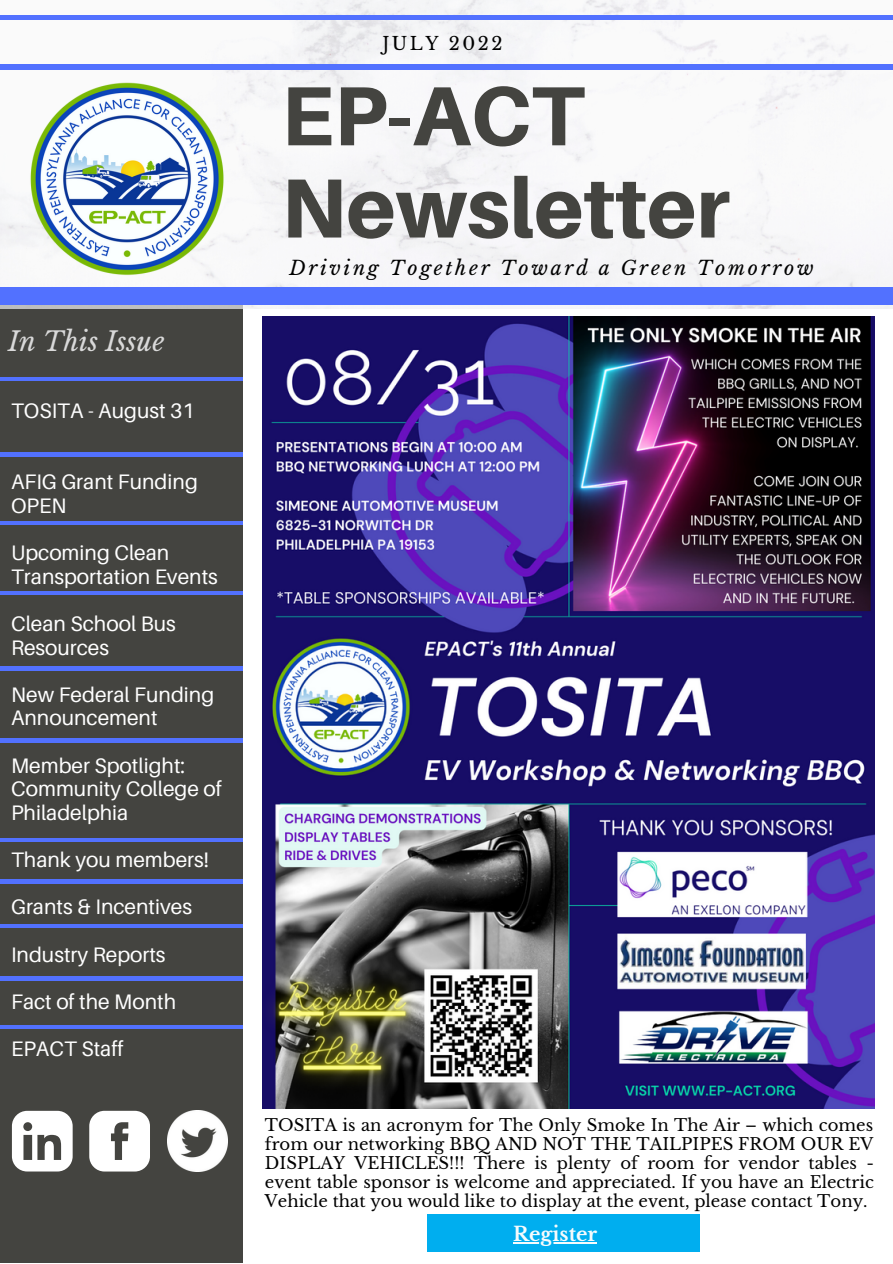
<style>
.page{position:relative;width:893px;height:1264px;background:#fff}
.page>*{position:absolute;margin:0;border:0;box-sizing:border-box;transform-origin:0 0}
.t1{font:800 83.85px/92.1px "Aileron";color:#444440}
.t2{font:italic 26.4px "Libre Baskerville";color:#d9d9d9}
.t3{font:21px/23.5px "Aileron";color:#fff}
.t4{font:italic 19.5px "Libre Baskerville";letter-spacing:.14em;color:#000}
.t5{font:700 19.5px "Libre Baskerville";color:#f6fbfd}
.t6{font:18px "Libre Baskerville";letter-spacing:.14em;color:#000}
.t7{font:16.5px/19px "Libre Baskerville";color:#000;text-align:justify}
</style>
<div class="page">
<div style="left:0;top:290px;width:243px;height:972px;background:#444440"></div>
<hr style="left:0;top:453px;width:243px;height:3px;background:#5271ff">
<hr style="left:0;top:521px;width:243px;height:4px;background:#5271ff">
<hr style="left:0;top:838px;width:243px;height:3px;background:#5271ff">
<hr style="left:0;top:377px;width:243px;height:4px;background:#5271ff">
<img style="left:0;top:0;width:892px;height:308px">
<hr style="left:0;top:65px;width:892px;height:4px;background:#5271ff">
<div style="left:0;top:15px;width:892px;height:5px;background:#5271ff"></div>
<div style="left:0;top:287px;width:892px;height:17px;background:#5271ff"></div>
<img style="left:25px;top:80px;width:203px;height:200px">
<hr style="left:0;top:738px;width:243px;height:4px;background:#5271ff">
<hr style="left:0;top:666px;width:243px;height:4px;background:#5271ff">
<hr style="left:0;top:879px;width:243px;height:4px;background:#5271ff">
<hr style="left:0;top:924px;width:243px;height:4px;background:#5271ff">
<svg style="left:12px;top:1110px;width:61px;height:61px"></svg>
<img style="left:167px;top:1110px;width:61px;height:61px">
<svg style="left:89px;top:1110px;width:61px;height:61px"></svg>
<hr style="left:0;top:591px;width:243px;height:3px;background:#5271ff">
<hr style="left:0;top:976px;width:243px;height:4px;background:#5271ff">
<hr style="left:0;top:1025px;width:243px;height:3px;background:#5271ff">
<div style="left:427px;top:1214px;width:272px;height:37px;background:#00aeef"></div>
<hr style="left:513px;top:1242px;width:84px;height:1px;background:#f6fbfd">
<img style="left:262px;top:316px;width:612px;height:792px">
<h2 class="t2" style="left:8px;top:325px;width:158px">In This Issue</h2>
<p class="t3" style="left:11px;top:399px;width:185px">TOSITA - August 31</p>
<p class="t3" style="left:11px;top:469px;width:188px">AFIG Grant Funding<br>OPEN</p>
<p class="t3" style="left:11px;top:540px;width:208px">Upcoming Clean<br>Transportation Events</p>
<p class="t3" style="left:11px;top:611px;width:166px">Clean School Bus<br>Resources</p>
<p class="t3" style="left:11px;top:682px;width:205px">New Federal Funding<br>Announcement</p>
<p class="t3" style="left:11px;top:753px;width:212px">Member Spotlight:<br>Community College of<br>Philadelphia</p>
<p class="t3" style="left:11px;top:847px;width:199px">Thank you members!</p>
<p class="t3" style="left:11px;top:894px;width:182px">Grants &amp; Incentives</p>
<p class="t3" style="left:11px;top:942px;width:156px">Industry Reports</p>
<p class="t3" style="left:11px;top:989px;width:167px">Fact of the Month</p>
<p class="t3" style="left:11px;top:1036px;width:114px">EPACT Staff</p>
<p class="t6" style="left:382px;top:32px;width:122px">JULY 2022</p>
<h1 class="t1" style="left:281px;top:68px;width:450px">EP-ACT<br>Newsletter</h1>
<p class="t4" style="left:289px;top:256px;width:526px">Driving Together Toward a Green Tomorrow</p>
<p class="t7" style="left:265px;top:1115px;width:610px">TOSITA is an acronym for The Only Smoke In The Air – which comes from our networking BBQ AND NOT THE TAILPIPES FROM OUR EV DISPLAY VEHICLES!!! There is plenty of room for vendor tables - event table sponsor is welcome and appreciated. If you have an Electric Vehicle that you would like to display at the event, please contact Tony.</p>
<p class="t5" style="left:513px;top:1222px;width:85px">Register</p>
</div>
